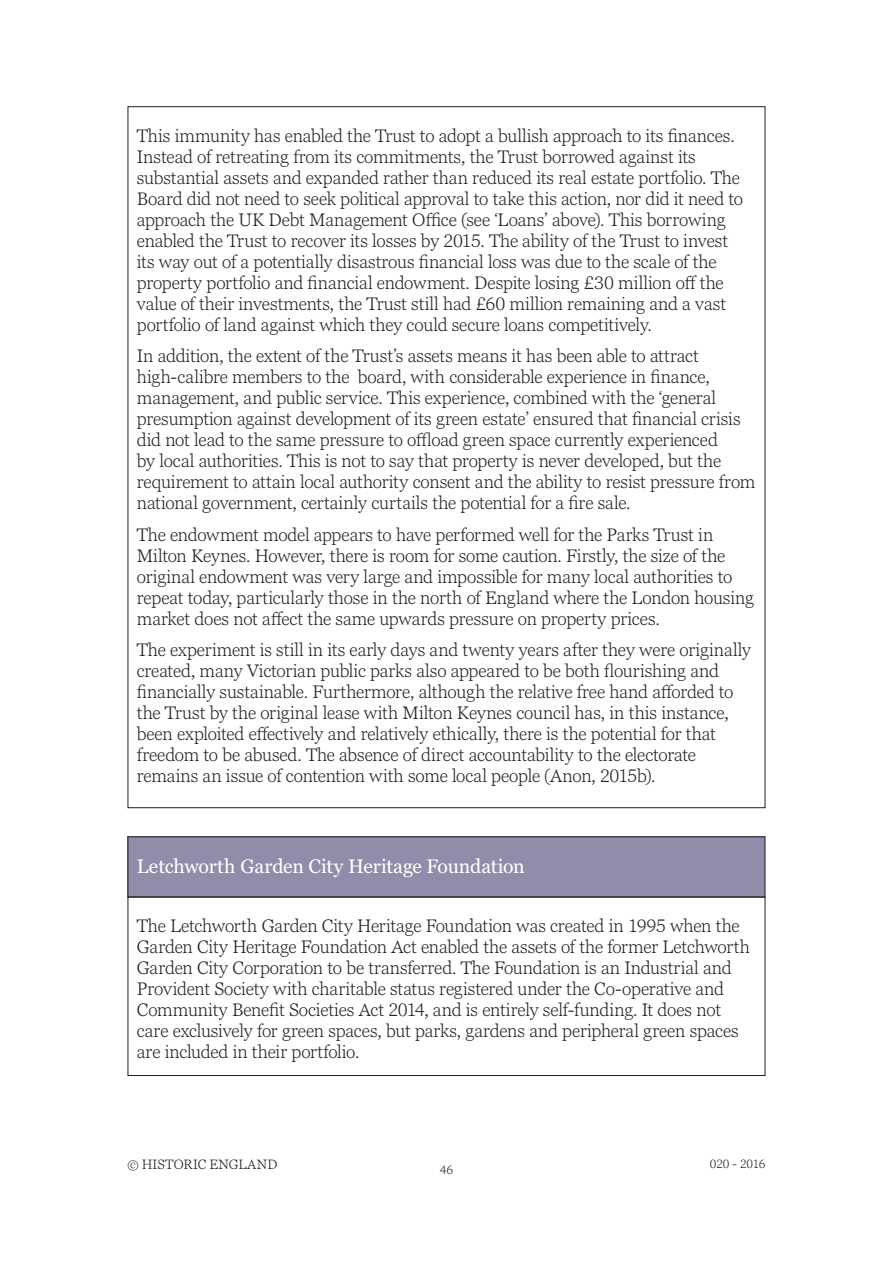
<style>
.page{position:relative;width:893px;height:1263px;background:#fff}
.page>*{position:absolute;margin:0;border:0;box-sizing:border-box;transform-origin:0 0}
.Text_Boxes_heading{font:19.5px "Georgia Pro";letter-spacing:-.01em;color:#fff}
.Report_Body_Text{font:300 18px/21px "Georgia Pro";letter-spacing:-.005em;color:#231f20}
.t1{font:300 13.5px "Georgia Pro";letter-spacing:.015em;color:#231f20}
.t2{font:300 12px "Georgia Pro";letter-spacing:-.005em;color:#231f20}
.s1{font-size:12px}
</style>
<div class="page">
<div style="left:128px;top:837px;width:637px;height:60px;background:#928cab"></div>
<div style="left:128px;top:836px;width:637px;height:61px;border:1px solid #231f20"></div>
<div style="left:128px;top:897px;width:637px;height:179px;border:1px solid #231f20"></div>
<p class="Report_Body_Text" style="left:137px;top:126px;width:608px">This immunity has enabled the Trust to adopt a bullish approach to its finances.<br>Instead of retreating from its commitments, the Trust borrowed against its substantial assets and expanded rather than reduced its real estate portfolio. The Board did not need to seek political approval to take this action, nor did it need to approach the UK Debt Management Office (see ‘Loans’ above). This borrowing enabled the Trust to recover its losses by 2015. The ability of the Trust to invest its way out of a potentially disastrous financial loss was due to the scale of the property portfolio and financial endowment. Despite losing £30 million off the value of their investments, the Trust still had £60 million remaining and a vast portfolio of land against which they could secure loans competitively.</p>
<p class="Report_Body_Text" style="left:137px;top:346px;width:620px">In addition, the extent of the Trust’s assets means it has been able to attract high-calibre members to the board, with considerable experience in finance, management, and public service. This experience, combined with the ‘general presumption against development of its green estate’ ensured that financial crisis did not lead to the same pressure to offload green space currently experienced<br>by local authorities. This is not to say that property is never developed, but the requirement to attain local authority consent and the ability to resist pressure from national government, certainly curtails the potential for a fire sale.</p>
<p class="Report_Body_Text" style="left:137px;top:525px;width:619px">The endowment model appears to have performed well for the Parks Trust in Milton Keynes. However, there is room for some caution. Firstly, the size of the original endowment was very large and impossible for many local authorities to repeat today, particularly those in the north of England where the London housing market does not affect the same upwards pressure on property prices.</p>
<p class="Report_Body_Text" style="left:137px;top:640px;width:616px">The experiment is still in its early days and twenty years after they were originally created, many Victorian public parks also appeared to be both flourishing and financially sustainable. Furthermore, although the relative free hand afforded to the Trust by the original lease with Milton Keynes council has, in this instance, been exploited effectively and relatively ethically, there is the potential for that freedom to be abused. The absence of direct accountability to the electorate remains an issue of contention with some local people (Anon, 2015b).</p>
<p class="Text_Boxes_heading" style="left:137px;top:855px;width:389px">Letchworth Garden City Heritage Foundation</p>
<p class="Report_Body_Text" style="left:137px;top:916px;width:615px">The Letchworth Garden City Heritage Foundation was created in 1995 when the Garden City Heritage Foundation Act enabled the assets of the former Letchworth Garden City Corporation to be transferred. The Foundation is an Industrial and Provident Society with charitable status registered under the Co-operative and Community Benefit Societies Act 2014, and is entirely self-funding. It does not care exclusively for green spaces, but parks, gardens and peripheral green spaces are included in their portfolio.</p>
<p class="t1" style="left:128px;top:1156px;width:151px"><span class="s1">©</span> HISTORIC ENGLAND</p>
<p class="t2" style="left:710px;top:1157px;width:57px">020 - 2016</p>
<p class="t2" style="left:440px;top:1162px;width:15px">46</p>
</div>
